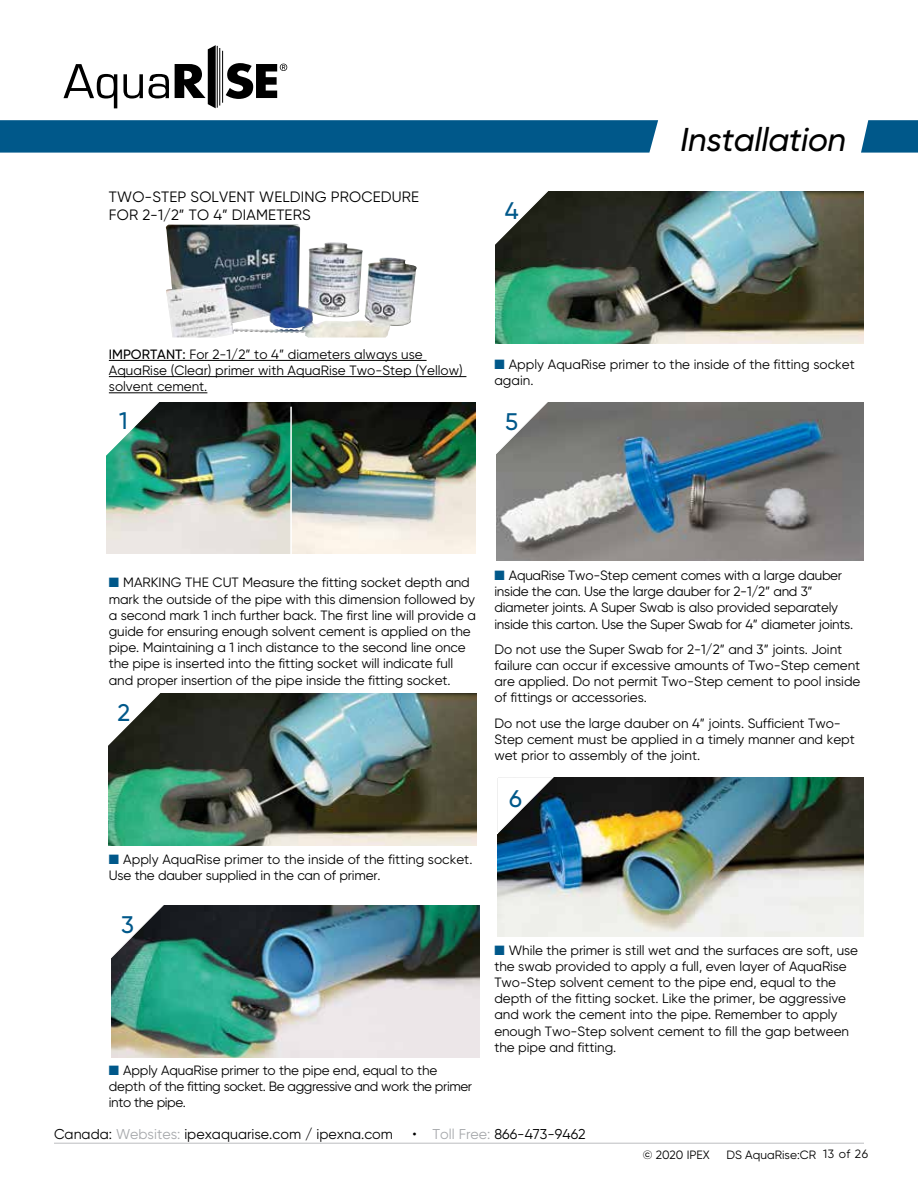
<style>
.page{position:relative;width:918px;height:1188px;background:#fff}
.page>*{position:absolute;margin:0;border:0;box-sizing:border-box;transform-origin:0 0}
.t1{font:italic 500 33px "Gilroy";letter-spacing:-.01em;color:#000}
.t2{font:500 24px "Gilroy";color:#00588a}
.t3{font:15px/18px "Gilroy";letter-spacing:.01em;color:#000}
.t4{font:14.25px "Gilroy";color:#000}
.t5{font:13.5px/16.2px "Gilroy";letter-spacing:-.005em;color:#000}
.t6{font:13.5px/16.2px "Gilroy";letter-spacing:-.03em;color:#000}
.t7{font:12px "Gilroy";color:#000}
.s1{font-weight:500}
.s2{color:#00588a}
.s3{color:#a7a9ac}
</style>
<div class="page">
<hr style="left:109px;top:360px;width:318px;height:1px;background:#000">
<hr style="left:109px;top:376px;width:357px;height:1px;background:#000">
<hr style="left:109px;top:392px;width:98px;height:1px;background:#000">
<hr style="left:54px;top:1143px;width:810px;height:1px;background:#bcbec0">
<svg style="left:64px;top:64px;width:53px;height:44px"></svg>
<svg style="left:123px;top:74px;width:20px;height:25px"></svg>
<svg style="left:149px;top:74px;width:20px;height:25px"></svg>
<hr style="left:217px;top:46px;width:1px;height:62px;background:#000">
<hr style="left:219px;top:48px;width:1px;height:58px;background:#000">
<hr style="left:222px;top:51px;width:1px;height:52px;background:#000">
<svg style="left:175px;top:45px;width:41px;height:63px"></svg>
<svg style="left:226px;top:63px;width:61px;height:36px"></svg>
<svg style="left:861px;top:120px;width:57px;height:33px;background:#146593"></svg>
<div style="left:0;top:120px;width:658px;height:33px;background:#00588a"></div>
<img style="left:166px;top:225px;width:251px;height:113px">
<img style="left:496px;top:191px;width:368px;height:152px">
<img style="left:106px;top:402px;width:369px;height:152px">
<hr style="left:290px;top:407px;width:2px;height:151px;background:#fff">
<svg style="left:106px;top:402px;width:57px;height:55px"></svg>
<img style="left:109px;top:694px;width:368px;height:151px">
<svg style="left:108px;top:693px;width:55px;height:56px"></svg>
<img style="left:111px;top:905px;width:368px;height:152px">
<svg style="left:111px;top:905px;width:56px;height:56px"></svg>
<svg style="left:495px;top:191px;width:56px;height:56px"></svg>
<img style="left:497px;top:403px;width:366px;height:158px">
<svg style="left:496px;top:402px;width:55px;height:55px"></svg>
<img style="left:497px;top:778px;width:367px;height:158px">
<svg style="left:497px;top:777px;width:58px;height:58px"></svg>
<p class="t3" style="left:109px;top:188px;width:312px">TWO-STEP SOLVENT WELDING PROCEDURE<br>FOR 2-1/2” TO 4” DIAMETERS</p>
<h2 class="t2" style="left:505px;top:196px;width:15px">4</h2>
<h1 class="t1" style="left:680px;top:119px;width:167px">Installation</h1>
<p class="t5" style="left:109px;top:346px;width:355px"><span class="s1">IMPORTANT:</span> For 2-1/2” to 4” diameters always use<br>AquaRise (Clear) primer with AquaRise Two-Step (Yellow) solvent cement.</p>
<h2 class="t2" style="left:119px;top:406px;width:10px">1</h2>
<p class="t5" style="left:494px;top:356px;width:362px"><span class="s2">■</span> Apply AquaRise primer to the inside of the fitting socket again.</p>
<h2 class="t2" style="left:505px;top:406px;width:15px">5</h2>
<p class="t5" style="left:109px;top:574px;width:369px"><span class="s2">■</span> MARKING THE CUT Measure the fitting socket depth and mark the outside of the pipe with this dimension followed by a second mark 1 inch further back. The first line will provide a guide for ensuring enough solvent cement is applied on the pipe. Maintaining a 1 inch distance to the second line once the pipe is inserted into the fitting socket will indicate full and proper insertion of the pipe inside the fitting socket.</p>
<h2 class="t2" style="left:117px;top:698px;width:14px">2</h2>
<p class="t5" style="left:109px;top:851px;width:365px"><span class="s2">■</span> Apply AquaRise primer to the inside of the fitting socket.<br>Use the dauber supplied in the can of primer.</p>
<h2 class="t2" style="left:121px;top:910px;width:14px">3</h2>
<p class="t6" style="left:109px;top:1062px;width:365px"><span class="s2">■</span> Apply AquaRise primer to the pipe end, equal to the depth of the fitting socket. Be aggressive and work the primer into the pipe.</p>
<p class="t5" style="left:494px;top:567px;width:360px"><span class="s2">■</span> AquaRise Two-Step cement comes with a large dauber inside the can. Use the large dauber for 2-1/2” and 3” diameter joints. A Super Swab is also provided separately inside this carton. Use the Super Swab for 4” diameter joints.</p>
<p class="t5" style="left:494px;top:641px;width:368px">Do not use the Super Swab for 2-1/2” and 3” joints. Joint failure can occur if excessive amounts of Two-Step cement are applied. Do not permit Two-Step cement to pool inside of fittings or accessories.</p>
<p class="t5" style="left:494px;top:715px;width:362px">Do not use the large dauber on 4” joints. Sufficient Two-<br>Step cement must be applied in a timely manner and kept wet prior to assembly of the joint.</p>
<h2 class="t2" style="left:509px;top:784px;width:14px">6</h2>
<p class="t5" style="left:494px;top:942px;width:365px"><span class="s2">■</span> While the primer is still wet and the surfaces are soft, use the swab provided to apply a full, even layer of AquaRise Two-Step solvent cement to the pipe end, equal to the depth of the fitting socket. Like the primer, be aggressive and work the cement into the pipe. Remember to apply enough Two-Step solvent cement to fill the gap between the pipe and fitting.</p>
<p class="t4" style="left:54px;top:1125px;width:341px">Canada: <span class="s3">Websites:</span> ipexaquarise.com / ipexna.com</p>
<p class="t4" style="left:413px;top:1125px;width:175px">• <span class="s3">Toll Free:</span> 866-473-9462</p>
<p class="t7" style="left:643px;top:1147px;width:69px">© 2020 IPEX</p>
<p class="t7" style="left:726px;top:1147px;width:143px">DS AquaRise:CR 13 of 26</p>
</div>
